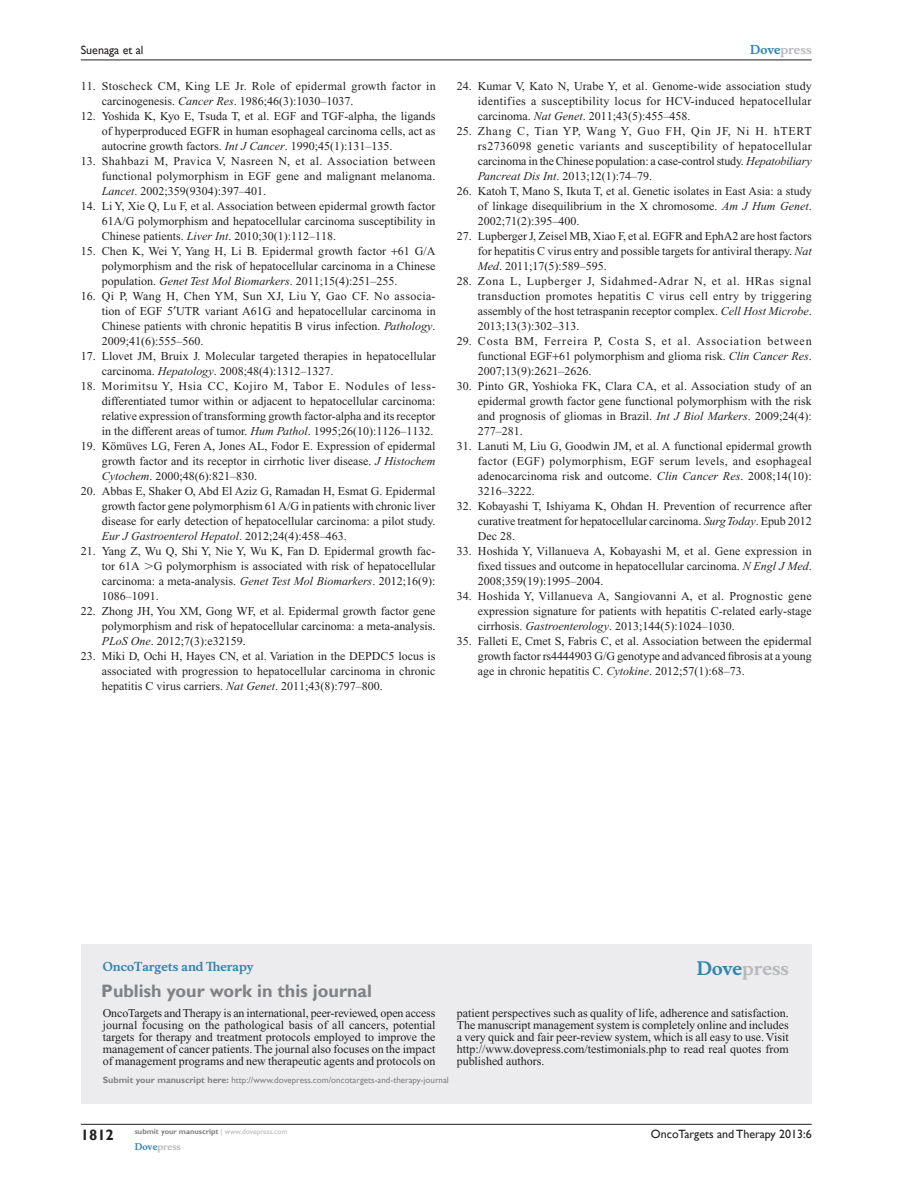
<style>
.page{position:relative;width:918px;height:1188px;background:#fff}
.page>*{position:absolute;margin:0;border:0;box-sizing:border-box;transform-origin:0 0}
.PromBx-H1{font:700 18px "Gill Sans";color:#808285}
.PromBx-Brand{font:700 18px "Musee";color:#b8b9bc}
.t1{font:700 15px "Gill Sans";color:#231f20}
.RefNL2{font:12px/15px "Times New Roman";color:#231f20;text-align:justify}
.PromBx-Tx{font:12px/12px "Times New Roman";color:#231f20;text-align:justify}
.RefNL2-2{font:12px/15px "Times New Roman";letter-spacing:.025em;color:#231f20}
.t2{font:12px "Gill Sans";color:#231f20}
.PromBx-JrnlName{font:700 12px "Musee";color:#3485ae}
.t3{font:700 12px "Musee";color:#b8b9bc}
.PromBx-SubmitMssWebA{font:9px "Gill Sans";color:#808285}
.t4{font:700 9px "Musee";color:#b8b9bc}
.t5{font:700 7.5px "Gill Sans";color:#808285}
.s1{font-style:italic}
.s2{font-family:"Mathematical Pi One"}
.s3{color:#3485ae}
.s4{font-weight:700}
.s5{font-weight:400;color:#b8b9bc}
</style>
<div class="page">
<div style="left:81px;top:944px;width:731px;height:159px;background:#ececee"></div>
<hr style="left:81px;top:1124px;width:731px;height:1px;background:#231f20">
<hr style="left:81px;top:60px;width:731px;height:1px;background:#231f20">
<p class="t2" style="left:81px;top:43px;width:64px">Suenaga et al</p>
<p class="RefNL2-2" style="left:102px;top:79px;width:336px;text-indent:-21px">11. Stoscheck CM, King LE Jr. Role of epidermal growth factor in carcinogenesis. <span class="s1">Cancer Res</span>. 1986;46(3):1030–1037.</p>
<p class="RefNL2" style="left:102px;top:109px;width:335px;text-indent:-21px">12. Yoshida K, Kyo E, Tsuda T, et al. EGF and TGF-alpha, the ligands of hyperproduced EGFR in human esophageal carcinoma cells, act as autocrine growth factors. <span class="s1">Int J Cancer</span>. 1990;45(1):131–135.</p>
<p class="RefNL2" style="left:102px;top:154px;width:335px;text-indent:-21px">13. Shahbazi M, Pravica V, Nasreen N, et al. Association between functional polymorphism in EGF gene and malignant melanoma.<br><span class="s1">Lancet</span>. 2002;359(9304):397–401.</p>
<p class="RefNL2" style="left:102px;top:199px;width:335px;text-indent:-21px">14. Li Y, Xie Q, Lu F, et al. Association between epidermal growth factor 61A/G polymorphism and hepatocellular carcinoma susceptibility in Chinese patients. <span class="s1">Liver Int</span>. 2010;30(1):112–118.</p>
<p class="RefNL2" style="left:102px;top:244px;width:335px;text-indent:-21px">15. Chen K, Wei Y, Yang H, Li B. Epidermal growth factor 61 G/A polymorphism and the risk of hepatocellular carcinoma in a Chinese population. <span class="s1">Genet Test Mol Biomarkers</span>. 2011;15(4):251–255.</p>
<p class="RefNL2" style="left:102px;top:289px;width:335px;text-indent:-21px">16. Qi P, Wang H, Chen YM, Sun XJ, Liu Y, Gao CF. No associa&shy;tion of EGF 5 UTR variant A61G and hepatocellular carcinoma in Chinese patients with chronic hepatitis B virus infection. <span class="s1">Pathology</span>.<br>2009;41(6):555–560.</p>
<p class="RefNL2" style="left:102px;top:349px;width:336px;text-indent:-21px">17. Llovet JM, Bruix J. Molecular targeted therapies in hepatocellular carcinoma. <span class="s1">Hepatology</span>. 2008;48(4):1312–1327.</p>
<p class="RefNL2" style="left:102px;top:379px;width:335px;text-indent:-21px">18. Morimitsu Y, Hsia CC, Kojiro M, Tabor E. Nodules of less&shy;differentiated tumor within or adjacent to hepatocellular carcinoma: relative expression of transforming growth factor-alpha and its receptor in the different areas of tumor. <span class="s1">Hum Pathol</span>. 1995;26(10):1126–1132.</p>
<p class="RefNL2" style="left:102px;top:439px;width:335px;text-indent:-21px">19. Kömüves LG, Feren A, Jones AL, Fodor E. Expression of epidermal growth factor and its receptor in cirrhotic liver disease. <span class="s1">J Histochem Cytochem</span>. 2000;48(6):821–830.</p>
<p class="RefNL2" style="left:102px;top:484px;width:335px;text-indent:-21px">20. Abbas E, Shaker O, Abd El Aziz G, Ramadan H, Esmat G. Epidermal growth factor gene polymorphism 61A/G in patients with chronic liver disease for early detection of hepatocellular carcinoma: a pilot study.<br><span class="s1">Eur J Gastroenterol Hepatol</span>. 2012;24(4):458–463.</p>
<p class="RefNL2" style="left:102px;top:544px;width:335px;text-indent:-21px">21. Yang Z, Wu Q, Shi Y, Nie Y, Wu K, Fan D. Epidermal growth fac&shy;tor 61A <span class="s2">.</span>G polymorphism is associated with risk of hepatocellular carcinoma: a meta-analysis. <span class="s1">Genet Test Mol Biomarkers</span>. 2012;16(9):<br>1086–1091.</p>
<p class="RefNL2" style="left:102px;top:604px;width:335px;text-indent:-21px">22. Zhong JH, You XM, Gong WF, et al. Epidermal growth factor gene polymorphism and risk of hepatocellular carcinoma: a meta-analysis.<br><span class="s1">PLoS One</span>. 2012;7(3):e32159.</p>
<p class="RefNL2" style="left:102px;top:649px;width:335px;text-indent:-21px">23. Miki D, Ochi H, Hayes CN, et al. Variation in the DEPDC5 locus is associated with progression to hepatocellular carcinoma in chronic hepatitis C virus carriers. <span class="s1">Nat Genet</span>. 2011;43(8):797–800.</p>
<p class="t3" style="left:750px;top:43px;width:63px"><span class="s3">Dove</span>press</p>
<p class="RefNL2" style="left:478px;top:79px;width:335px;text-indent:-21px">24. Kumar V, Kato N, Urabe Y, et al. Genome-wide association study identifies a susceptibility locus for HCV-induced hepatocellular carcinoma. <span class="s1">Nat Genet</span>. 2011;43(5):455–458.</p>
<p class="RefNL2" style="left:478px;top:124px;width:335px;text-indent:-21px">25. Zhang C, Tian YP, Wang Y, Guo FH, Qin JF, Ni H. hTERT rs2736098 genetic variants and susceptibility of hepatocellular carcinoma in the Chinese population: a case-control study. <span class="s1">Hepatobiliary Pancreat Dis Int</span>. 2013;12(1):74–79.</p>
<p class="RefNL2" style="left:478px;top:184px;width:335px;text-indent:-21px">26. Katoh T, Mano S, Ikuta T, et al. Genetic isolates in East Asia: a study of linkage disequilibrium in the X chromosome. <span class="s1">Am J Hum Genet</span>.<br>2002;71(2):395–400.</p>
<p class="RefNL2" style="left:478px;top:229px;width:335px;text-indent:-21px">27. Lupberger J, Zeisel MB, Xiao F, et al. EGFR and EphA2 are host factors for hepatitis C virus entry and possible targets for antiviral therapy. <span class="s1">Nat Med</span>. 2011;17(5):589–595.</p>
<p class="RefNL2" style="left:478px;top:274px;width:335px;text-indent:-21px">28. Zona L, Lupberger J, Sidahmed-Adrar N, et al. HRas signal transduction promotes hepatitis C virus cell entry by triggering assembly of the host tetraspanin receptor complex. <span class="s1">Cell Host Microbe</span>.<br>2013;13(3):302–313.</p>
<p class="RefNL2" style="left:478px;top:334px;width:335px;text-indent:-21px">29. Costa BM, Ferreira P, Costa S, et al. Association between functional EGF 61 polymorphism and glioma risk. <span class="s1">Clin Cancer Res</span>.<br>2007;13(9):2621–2626.</p>
<p class="RefNL2" style="left:478px;top:379px;width:335px;text-indent:-21px">30. Pinto GR, Yoshioka FK, Clara CA, et al. Association study of an epidermal growth factor gene functional polymorphism with the risk and prognosis of gliomas in Brazil. <span class="s1">Int J Biol Markers</span>. 2009;24(4):<br>277–281.</p>
<p class="RefNL2" style="left:478px;top:439px;width:335px;text-indent:-21px">31. Lanuti M, Liu G, Goodwin JM, et al. A functional epidermal growth factor (EGF) polymorphism, EGF serum levels, and esophageal adenocarcinoma risk and outcome. <span class="s1">Clin Cancer Res</span>. 2008;14(10):<br>3216–3222.</p>
<p class="RefNL2" style="left:478px;top:499px;width:336px;text-indent:-21px">32. Kobayashi T, Ishiyama K, Ohdan H. Prevention of recurrence after curative treatment for hepatocellular carcinoma. <span class="s1">Surg Today</span>. Epub 2012<br>Dec 28.</p>
<p class="RefNL2" style="left:478px;top:544px;width:335px;text-indent:-21px">33. Hoshida Y, Villanueva A, Kobayashi M, et al. Gene expression in fixed tissues and outcome in hepatocellular carcinoma. <span class="s1">N Engl J Med</span>.<br>2008;359(19):1995–2004.</p>
<p class="RefNL2" style="left:478px;top:589px;width:335px;text-indent:-21px">34. Hoshida Y, Villanueva A, Sangiovanni A, et al. Prognostic gene expression signature for patients with hepatitis C-related early-stage cirrhosis. <span class="s1">Gastroenterology</span>. 2013;144(5):1024–1030.</p>
<p class="RefNL2" style="left:478px;top:634px;width:335px;text-indent:-21px">35. Falleti E, Cmet S, Fabris C, et al. Association between the epidermal growth factor rs4444903 G/G genotype and advanced fibrosis at a young age in chronic hepatitis C. <span class="s1">Cytokine</span>. 2012;57(1):68–73.</p>
<p class="PromBx-JrnlName" style="left:103px;top:959px;width:152px">OncoTargets and Therapy</p>
<p class="PromBx-H1" style="left:101px;top:980px;width:272px">Publish your work in this journal</p>
<p class="PromBx-Brand" style="left:697px;top:958px;width:94px"><span class="s3">Dove</span>press</p>
<p class="PromBx-Tx" style="left:103px;top:1007px;width:334px">OncoTargets and Therapy is an international, peer-reviewed, open access journal focusing on the pathological basis of all cancers, potential targets for therapy and treatment protocols employed to improve the management of cancer patients. The journal also focuses on the impact of management programs and new therapeutic agents and protocols on</p>
<p class="PromBx-Tx" style="left:457px;top:1007px;width:333px">patient perspectives such as quality of life, adherence and satisfaction.<br>The manuscript management system is completely online and includes a very quick and fair peer-review system, which is all easy to use. Visit http://www.dovepress.com/testimonials.php to read real quotes from published authors.</p>
<p class="PromBx-SubmitMssWebA" style="left:103px;top:1075px;width:348px"><span class="s4">Submit your manuscript here:</span> http://www.dovepress.com/oncotargets-and-therapy-journal</p>
<p class="t1" style="left:81px;top:1126px;width:35px">1812</p>
<p class="t5" style="left:135px;top:1127px;width:154px">submit your manuscript <span class="s5">| www.dovepress.com</span></p>
<p class="t4" style="left:135px;top:1141px;width:48px"><span class="s3">Dove</span>press</p>
<p class="t2" style="left:651px;top:1127px;width:162px">OncoTargets and Therapy 2013:6</p>
</div>
